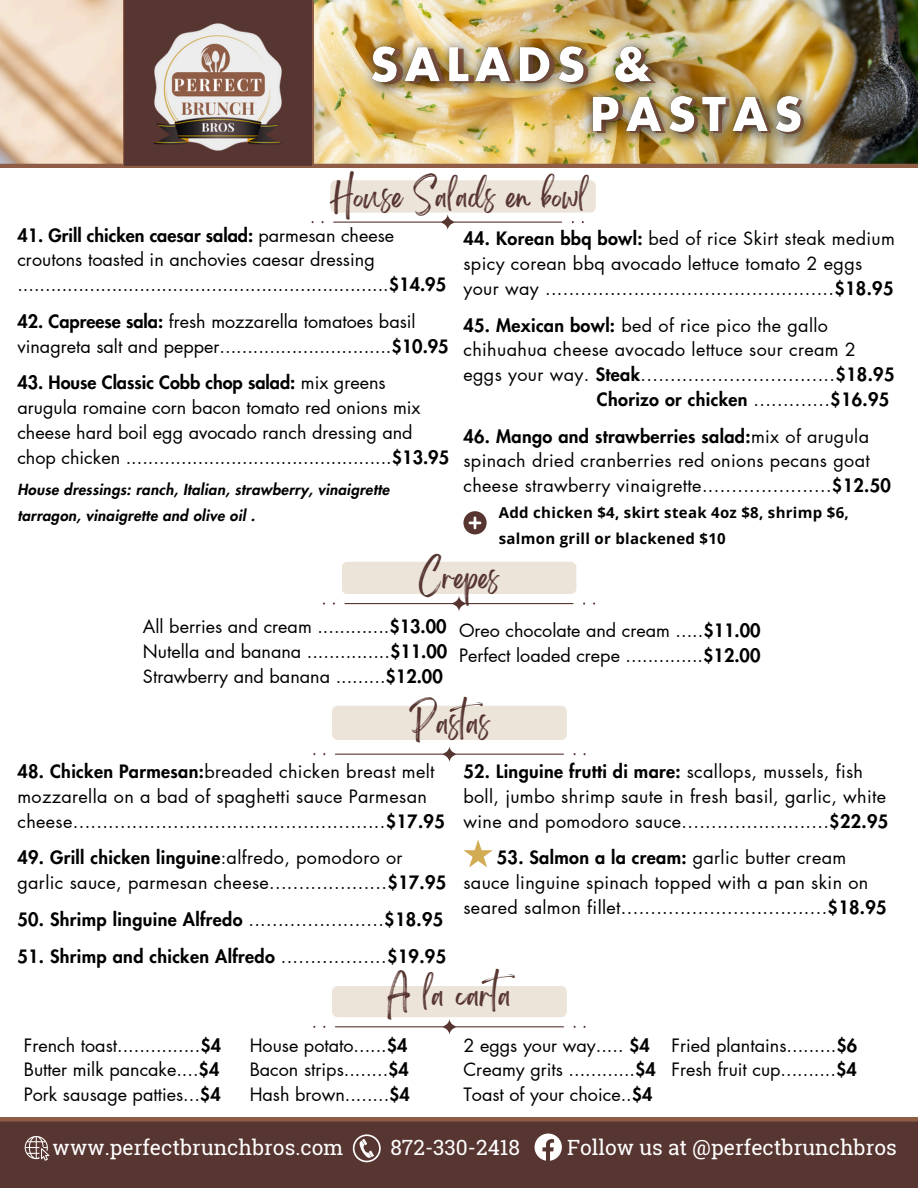
<style>
.page{position:relative;width:918px;height:1188px;background:#fff}
.page>*{position:absolute;margin:0;border:0;box-sizing:border-box;transform-origin:0 0}
.t1{font:28.2px "Brightwall";color:#573530}
.t2{font:27px "Brightwall";color:#573530}
.t3{font:21px "Roboto Slab";color:#fff}
.t4{font:18px/24.8px "Futura LT Pro";letter-spacing:.02em;color:#000}
.t5{font:18px/24.8px "Futura LT Pro";color:#000}
.t6{font:800 18px "Futura LT Pro";letter-spacing:.02em;color:#000}
.t7{font:italic 800 15px/25.8px "Futura LT Pro";letter-spacing:.02em;color:#000}
.t8{font:700 15px/25.8px "Open Sans";letter-spacing:.02em;color:#000}
.s1{font-weight:800}
.s2{font-weight:400}
</style>
<div class="page">
<svg style="left:463px;top:511px;width:24px;height:23px"></svg>
<img style="left:0;top:0;width:918px;height:167px">
<div style="left:123px;top:0;width:190px;height:167px;background:#573530"></div>
<img style="left:153px;top:22px;width:130px;height:130px">
<img style="left:352px;top:29px;width:469px;height:125px">
<svg style="left:333px;top:214px;width:229px;height:16px"></svg>
<div style="left:330px;top:180px;width:266px;height:33px;background:#ece4d9;border-radius:6px"></div>
<svg style="left:335px;top:746px;width:229px;height:16px"></svg>
<div style="left:332px;top:706px;width:235px;height:34px;background:#ece4d9;border-radius:6px"></div>
<svg style="left:335px;top:1019px;width:229px;height:16px"></svg>
<div style="left:332px;top:986px;width:235px;height:31px;background:#ece4d9;border-radius:6px"></div>
<svg style="left:0;top:1117px;width:918px;height:71px;background:#5a3731"></svg>
<svg style="left:353px;top:1134px;width:28px;height:28px"></svg>
<svg style="left:535px;top:1134px;width:27px;height:27px"></svg>
<svg style="left:25px;top:1136px;width:24px;height:25px"></svg>
<svg style="left:345px;top:596px;width:229px;height:15px"></svg>
<div style="left:342px;top:562px;width:234px;height:32px;background:#ece4d9;border-radius:6px"></div>
<svg style="left:463px;top:840px;width:30px;height:28px"></svg>
<h2 class="t2" style="left:330px;top:187px;width:260px">House Salads en bowl</h2>
<p class="t5" style="left:17px;top:223px;width:430px"><span class="s1">41. Grill chicken caesar salad:</span> parmesan cheese croutons toasted in anchovies caesar dressing ...................................................................<span class="s1">$14.95</span></p>
<h2 class="t5" style="left:17px;top:310px;width:433px"><span class="s1">42. Capreese sala:</span> fresh mozzarella tomatoes basil vinagreta salt and pepper...............................<span class="s1">$10.95</span></h2>
<p class="t5" style="left:17px;top:371px;width:433px"><span class="s1">43. House Classic Cobb chop salad:</span> mix greens arugula romaine corn bacon tomato red onions mix cheese hard boil egg avocado ranch dressing and chop chicken ................................................<span class="s1">$13.95</span></p>
<h4 class="t7" style="left:17px;top:477px;width:373px">House dressings: ranch, Italian, strawberry, vinaigrette tarragon, vinaigrette and olive oil .</h4>
<h4 class="t4" style="left:463px;top:227px;width:433px"><span class="s1">44. Korean bbq bowl:</span> bed of rice Skirt steak medium spicy corean bbq avocado lettuce tomato 2 eggs your way .................................................<span class="s1">$18.95</span></h4>
<h4 class="t4" style="left:463px;top:313px;width:366px"><span class="s1">45. Mexican bowl:</span> bed of rice pico the gallo</h4>
<h4 class="t4" style="left:463px;top:338px;width:394px">chihuahua cheese avocado lettuce sour cream 2</h4>
<h4 class="t4" style="left:463px;top:363px;width:433px">eggs your way. <span class="s1">Steak</span>.................................<span class="s1">$18.95</span></h4>
<h4 class="t6" style="left:597px;top:391px;width:294px">Chorizo or chicken <span class="s2">.............</span>$16.95</h4>
<h4 class="t4" style="left:463px;top:424px;width:429px"><span class="s1">46. Mango and strawberries salad:</span>mix of arugula spinach dried cranberries red onions pecans goat cheese strawberry vinaigrette......................<span class="s1">$12.50</span></h4>
<h4 class="t8" style="left:499px;top:499px;width:352px">Add chicken $4, skirt steak 4oz $8, shrimp $6, salmon grill or blackened $10</h4>
<h4 class="t2" style="left:419px;top:568px;width:82px">Crepes</h4>
<h4 class="t4" style="left:143px;top:615px;width:306px;text-align:justify">All berries and cream .............<span class="s1">$13.00<br></span>Nutella and banana ...............<span class="s1">$11.00<br></span>Strawberry and banana .........<span class="s1">$12.00</span></h4>
<h2 class="t5" style="left:459px;top:619px;width:303px">Oreo chocolate and cream .....<span class="s1">$11.00<br></span>Perfect loaded crepe ..............<span class="s1">$12.00</span></h2>
<p class="t1" style="left:409px;top:712px;width:85px">Pastas</p>
<p class="t4" style="left:463px;top:760px;width:426px"><span class="s1">52. Linguine frutti di mare:</span> scallops, mussels, fish boll, jumbo shrimp saute in fresh basil, garlic, white wine and pomodoro sauce.........................<span class="s1">$22.95</span></p>
<p class="t4" style="left:463px;top:846px;width:425px;text-indent:33px"><span class="s1">53. Salmon a la cream:</span> garlic butter cream sauce linguine spinach topped with a pan skin on seared salmon fillet...................................<span class="s1">$18.95</span></p>
<p class="t4" style="left:17px;top:760px;width:429px"><span class="s1">48. Chicken Parmesan:</span>breaded chicken breast melt mozzarella on a bad of spaghetti sauce Parmesan cheese.....................................................<span class="s1">$17.95</span></p>
<h4 class="t4" style="left:17px;top:846px;width:430px"><span class="s1">49. Grill chicken linguine</span>:alfredo, pomodoro or garlic sauce, parmesan cheese....................<span class="s1">$17.95</span></h4>
<h4 class="t6" style="left:17px;top:911px;width:427px">50. Shrimp linguine Alfredo <span class="s2">.......................</span>$18.95</h4>
<p class="t6" style="left:17px;top:948px;width:430px">51. Shrimp and chicken Alfredo <span class="s2">..................</span>$19.95</p>
<h4 class="t1" style="left:388px;top:985px;width:139px">A la carta</h4>
<h4 class="t4" style="left:24px;top:1033px;width:199px;text-align:justify">French toast...............<span class="s1">$4<br></span>Butter milk pancake....<span class="s1">$4<br></span>Pork sausage patties...<span class="s1">$4</span></h4>
<h4 class="t5" style="left:672px;top:1033px;width:187px">Fried plantains.........<span class="s1">$6<br></span>Fresh fruit cup..........<span class="s1">$4</span></h4>
<h2 class="t5" style="left:250px;top:1033px;width:162px">House potato......<span class="s1">$4<br></span>Bacon strips........<span class="s1">$4<br></span>Hash brown........<span class="s1">$4</span></h2>
<p class="t5" style="left:463px;top:1033px;width:194px">2 eggs your way..... <span class="s1">$4<br></span>Creamy grits ............<span class="s1">$4<br></span>Toast of your choice..<span class="s1">$4</span></p>
<h4 class="t3" style="left:53px;top:1133px;width:292px">www.perfectbrunchbros.com</h4>
<h4 class="t3" style="left:390px;top:1133px;width:131px">872-330-2418</h4>
<h4 class="t3" style="left:567px;top:1133px;width:331px">Follow us at @perfectbrunchbros</h4>
</div>
